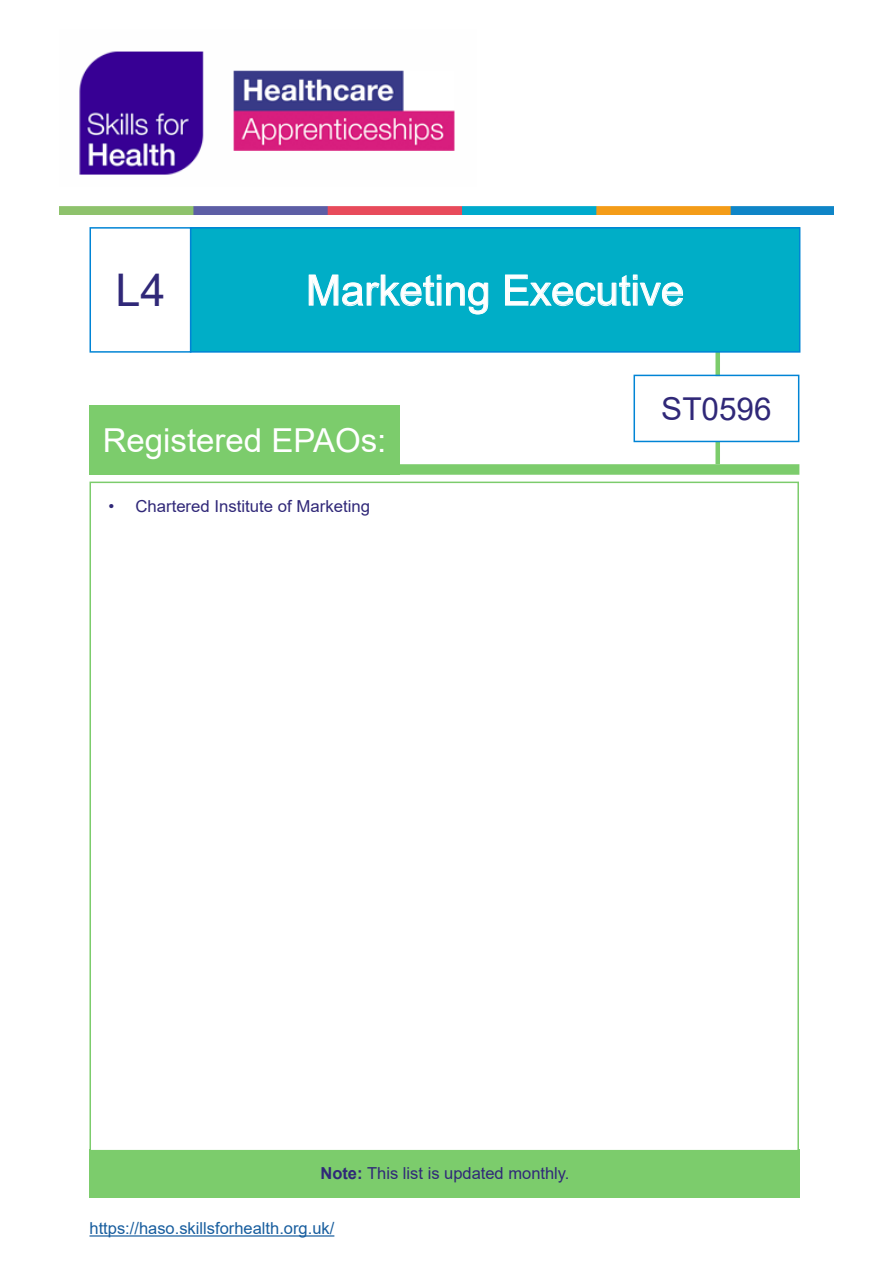
<style>
.page{position:relative;width:893px;height:1263px;background:#fff}
.page>*{position:absolute;margin:0;border:0;box-sizing:border-box;transform-origin:0 0}
.t1{font:45px "Arial";color:#302878}
.t2{font:42px "Arial";color:#fff}
.t3{font:33px "Arial";color:#fff}
.t4{font:31.5px "Arial";color:#302878}
.Body_text{font:16.5px "Arial";color:#302878}
.Heading_three_HASO{font:16.5px "Arial";color:#175d9e}
.s1{font-weight:700}
</style>
<div class="page">
<img style="left:79px;top:51px;width:376px;height:124px">
<img style="left:60px;top:207px;width:773px;height:7px">
<div style="left:89px;top:1149px;width:711px;height:48px;background:#7ccc6c"></div>
<div style="left:400px;top:464px;width:399px;height:11px;background:#7ccc6c"></div>
<div style="left:715px;top:352px;width:5px;height:24px;background:#7ccc6c"></div>
<div style="left:715px;top:442px;width:5px;height:22px;background:#7ccc6c"></div>
<div style="left:633px;top:375px;width:166px;height:67px;border:2px solid #0084d5"></div>
<div style="left:89px;top:227px;width:102px;height:126px;border:2px solid #0084d5"></div>
<div style="left:89px;top:405px;width:311px;height:70px;background:#7ccc6c"></div>
<div style="left:191px;top:228px;width:609px;height:124px;background:#00aec7"></div>
<svg style="left:308px;top:274px;width:180px;height:41px"></svg>
<svg style="left:505px;top:274px;width:178px;height:32px"></svg>
<div style="left:190px;top:227px;width:610px;height:126px;border:2px solid #0084d5"></div>
<hr style="left:89px;top:1235px;width:245px;height:1px;background:#175d9e">
<p class="t1" style="left:115px;top:259px;width:52px">L4</p>
<p class="t2" style="left:306px;top:261px;width:380px">Marketing Executive</p>
<p class="t4" style="left:661px;top:387px;width:112px">ST0596</p>
<p class="t3" style="left:103px;top:418px;width:285px">Registered EPAOs:</p>
<p class="Body_text" style="left:108px;top:495px;width:263px">• Chartered Institute of Marketing</p>
<p class="Body_text" style="left:320px;top:1162px;width:251px"><span class="s1">Note:</span> This list is updated monthly.</p>
<p class="Heading_three_HASO" style="left:89px;top:1217px;width:246px">https://haso.skillsforhealth.org.uk/</p>
</div>
